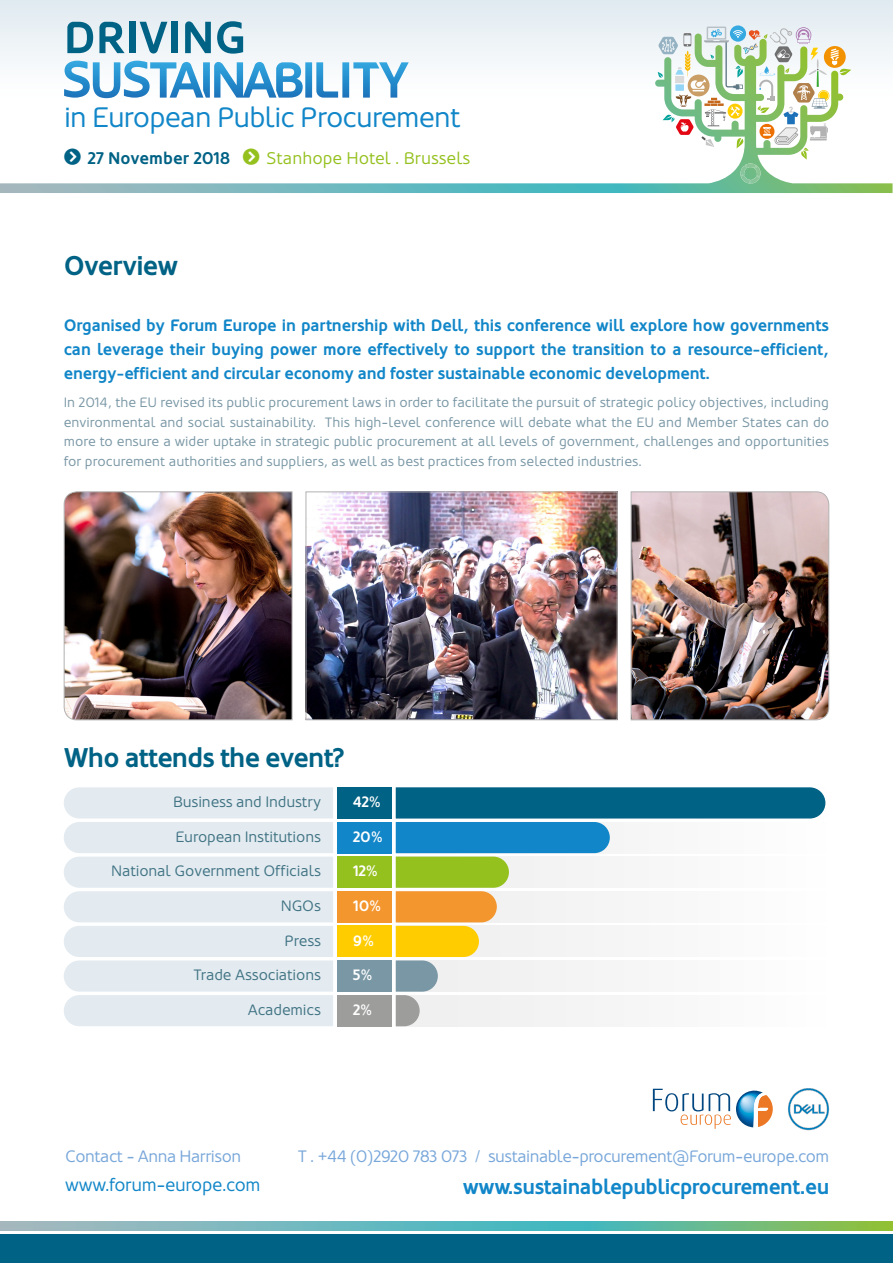
<style>
.page{position:relative;width:893px;height:1263px;background:#fff}
.page>*{position:absolute;margin:0;border:0;box-sizing:border-box;transform-origin:0 0}
.t1{font:28.05px "Oblik";letter-spacing:-.03em;color:#1186c8}
.t2{font:700 27px "Oblik";letter-spacing:-.03em;color:#006285}
.t3{font:700 21px "Oblik";letter-spacing:-.02em;color:#1186c8}
.t4{font:18px "Oblik";letter-spacing:-.02em;color:#1186c8}
.t5{font:16.95px "Oblik";color:#95c11f}
.t6{font:700 16.5px/24px "Oblik";letter-spacing:-.01em;color:#1186c8;text-align:justify}
.t7{font:16.5px "Oblik";letter-spacing:-.03em;color:#78a7da}
.t8{font:15px "Oblik";letter-spacing:-.01em;color:#427484}
.t9{font:700 15px "Oblik";letter-spacing:-.025em;color:#fff}
.t10{font:13.5px/19.5px "Oblik";color:#7997a5;text-align:justify}
.s1{color:#006285}
.s2{font-weight:700;color:#006285}
</style>
<div class="page">
<div style="left:0;top:0;width:892px;height:150px;background:#e5edf2"></div>
<div style="left:0;top:1234px;width:892px;height:29px;background:#006285"></div>
<svg style="left:730px;top:25px;width:16px;height:17px"></svg>
<svg style="left:0;top:34px;width:892px;height:159px"></svg>
<svg style="left:658px;top:27px;width:193px;height:157px"></svg>
<svg style="left:67px;top:22px;width:26px;height:31px"></svg>
<svg style="left:99px;top:22px;width:26px;height:31px"></svg>
<div style="left:129px;top:22px;width:6px;height:31px;background:#006285"></div>
<svg style="left:140px;top:22px;width:27px;height:31px"></svg>
<div style="left:172px;top:22px;width:6px;height:31px;background:#006285"></div>
<svg style="left:185px;top:21px;width:26px;height:32px"></svg>
<svg style="left:217px;top:21px;width:26px;height:33px"></svg>
<svg style="left:64px;top:61px;width:345px;height:37px;background:#97c8e6"></svg>
<svg style="left:0;top:1222px;width:893px;height:8px;background:#71b9a8"></svg>
<img style="left:788px;top:1088px;width:42px;height:42px">
<svg style="left:653px;top:1089px;width:120px;height:40px"></svg>
<svg style="left:64px;top:787px;width:269px;height:239px;background:#e5ecf2"></svg>
<div style="left:337px;top:787px;width:55px;height:31px;background:#006285"></div>
<div style="left:337px;top:822px;width:55px;height:31px;background:#1186c8"></div>
<div style="left:337px;top:857px;width:55px;height:31px;background:#95c11f"></div>
<div style="left:337px;top:891px;width:55px;height:31px;background:#f4962e"></div>
<div style="left:337px;top:926px;width:55px;height:31px;background:#fc0"></div>
<div style="left:337px;top:960px;width:55px;height:32px;background:#7997a5"></div>
<div style="left:337px;top:995px;width:55px;height:31px;background:#9d9d9c"></div>
<img style="left:308px;top:493px;width:308px;height:225px">
<div style="left:306px;top:491px;width:312px;height:229px;border:1px solid #b3b2b2"></div>
<img style="left:63px;top:491px;width:230px;height:230px">
<img style="left:630px;top:491px;width:200px;height:230px">
<svg style="left:396px;top:787px;width:429px;height:239px"></svg>
<svg style="left:64px;top:148px;width:17px;height:17px"></svg>
<svg style="left:243px;top:148px;width:17px;height:17px"></svg>
<h1 class="t1" style="left:64px;top:101px;width:398px">in European Public Procurement</h1>
<p class="t5" style="left:64px;top:148px;width:408px"><span class="s1">❖□■●▼</span> <span class="s2">27 November 2018</span> ❖□■●▼ Stanhope Hotel . Brussels</p>
<h2 class="t2" style="left:64px;top:250px;width:116px">Overview</h2>
<p class="t6" style="left:64px;top:313px;width:767px">Organised by Forum Europe in partnership with Dell, this conference will explore how governments can leverage their buying power more effectively to support the transition to a resource-efficient, energy-efficient and circular economy and foster sustainable economic development.</p>
<p class="t10" style="left:64px;top:393px;width:767px">In 2014, the EU revised its public procurement laws in order to facilitate the pursuit of strategic policy objectives, including environmental and social sustainability. This high-level conference will debate what the EU and Member States can do more to ensure a wider uptake in strategic public procurement at all levels of government, challenges and opportunities for procurement authorities and suppliers, as well as best practices from selected industries.</p>
<h2 class="t2" style="left:64px;top:742px;width:283px">Who attends the event?</h2>
<p class="t8" style="left:173px;top:793px;width:149px">Business and Industry</p>
<p class="t8" style="left:176px;top:828px;width:147px">European Institutions</p>
<p class="t8" style="left:111px;top:863px;width:211px">National Government Officials</p>
<p class="t8" style="left:281px;top:897px;width:42px">NGOs</p>
<p class="t8" style="left:285px;top:932px;width:38px">Press</p>
<p class="t8" style="left:193px;top:966px;width:129px">Trade Associations</p>
<p class="t8" style="left:248px;top:1001px;width:75px">Academics</p>
<p class="t9" style="left:353px;top:793px;width:30px">42%</p>
<p class="t9" style="left:353px;top:828px;width:32px">20%</p>
<p class="t9" style="left:353px;top:862px;width:27px">12%</p>
<p class="t9" style="left:353px;top:897px;width:30px">10%</p>
<p class="t9" style="left:353px;top:932px;width:23px">9%</p>
<p class="t9" style="left:353px;top:966px;width:21px">5%</p>
<p class="t9" style="left:353px;top:1001px;width:21px">2%</p>
<p class="t7" style="left:65px;top:1147px;width:178px">Contact - Anna Harrison</p>
<p class="t7" style="left:298px;top:1147px;width:533px">T . +44 (0)2920 783 073 / sustainable-procurement@Forum-europe.com</p>
<h3 class="t4" style="left:65px;top:1175px;width:197px">www.forum-europe.com</h3>
<h3 class="t3" style="left:463px;top:1174px;width:368px">www.sustainablepublicprocurement.eu</h3>
</div>
